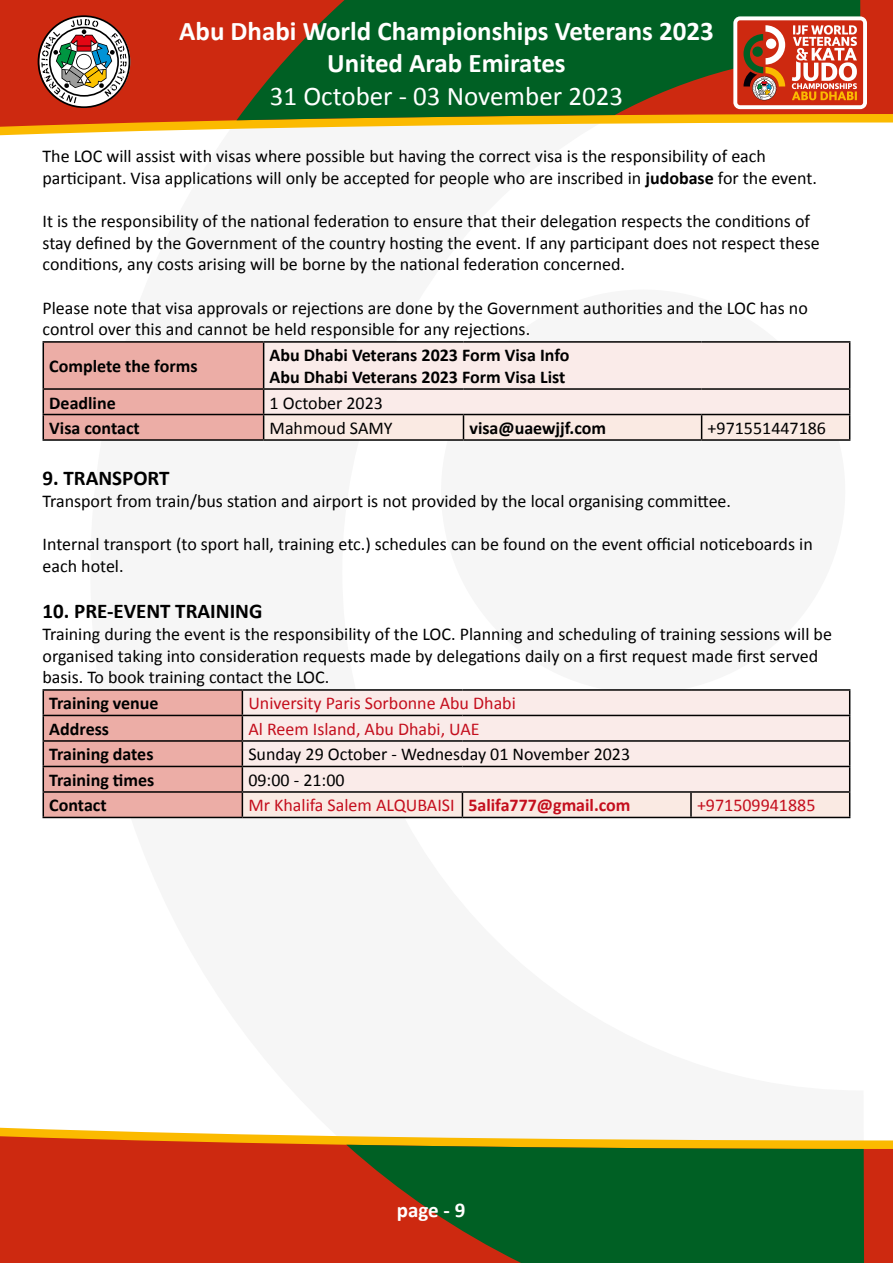
<style>
.page{position:relative;width:893px;height:1263px;background:#fff}
.page>*{position:absolute;margin:0;border:0;box-sizing:border-box;transform-origin:0 0}
.t1{font:700 27px/32.4px "Calibri";color:#fff;text-align:center}
.t2{font:27px "Calibri";color:#fff}
.t3{font:700 21px "Calibri";color:#000}
.t4{font:700 21px "Calibri";color:#fff}
.t5{font:18px/21.6px "Calibri";color:#000}
.t6{font:700 18px/21.6px "Calibri";color:#000}
.t7{font:18px "Calibri";color:#c40e1d}
.s1{font-weight:700}
</style>
<div class="page">
<svg style="left:0;top:1128px;width:330px;height:8px"></svg>
<svg style="left:0;top:1136px;width:893px;height:127px;background:#d23d15"></svg>
<svg style="left:0;top:127px;width:332px;height:8px"></svg>
<svg style="left:0;top:0;width:893px;height:127px;background:#d5481b"></svg>
<svg style="left:346px;top:1145px;width:518px;height:118px;background:#245920"></svg>
<svg style="left:237px;top:0;width:623px;height:120px;background:#295a1f"></svg>
<svg style="left:38px;top:15px;width:92px;height:93px"></svg>
<svg style="left:733px;top:16px;width:134px;height:93px"></svg>
<div style="left:737px;top:20px;width:126px;height:85px;background:#cd2910;border-radius:3px"></div>
<svg style="left:792px;top:25px;width:65px;height:75px"></svg>
<svg style="left:743px;top:25px;width:42px;height:75px"></svg>
<hr style="left:43px;top:341px;width:221px;height:2px;background:#000">
<hr style="left:264px;top:341px;width:199px;height:2px;background:#000">
<hr style="left:463px;top:341px;width:239px;height:2px;background:#000">
<hr style="left:702px;top:341px;width:148px;height:2px;background:#000">
<svg style="left:43px;top:342px;width:807px;height:97px;background:#ebd0cc"></svg>
<hr style="left:43px;top:439px;width:221px;height:2px;background:#000">
<hr style="left:264px;top:439px;width:199px;height:2px;background:#000">
<hr style="left:463px;top:439px;width:239px;height:2px;background:#000">
<hr style="left:702px;top:439px;width:148px;height:2px;background:#000">
<hr style="left:43px;top:689px;width:199px;height:2px;background:#000">
<hr style="left:242px;top:689px;width:220px;height:2px;background:#000">
<hr style="left:462px;top:689px;width:229px;height:2px;background:#000">
<hr style="left:691px;top:689px;width:159px;height:2px;background:#000">
<svg style="left:43px;top:690px;width:807px;height:127px;background:#e7ceca"></svg>
<hr style="left:43px;top:817px;width:199px;height:1px;background:#000">
<hr style="left:242px;top:817px;width:220px;height:1px;background:#000">
<hr style="left:462px;top:817px;width:229px;height:1px;background:#000">
<hr style="left:691px;top:817px;width:159px;height:1px;background:#000">
<h1 class="t1" style="left:179px;top:15px;width:536px">Abu Dhabi World Championships Veterans 2023<br>United Arab Emirates</h1>
<h1 class="t2" style="left:270px;top:78px;width:355px">31 October - 03 November 2023</h1>
<p class="t5" style="left:43px;top:146px;width:776px">The LOC will assist with visas where possible but having the correct visa is the responsibility of each participant. Visa applications will only be accepted for people who are inscribed in <span class="s1">judobase</span> for the event.</p>
<p class="t5" style="left:43px;top:210px;width:779px">It is the responsibility of the national federation to ensure that their delegation respects the conditions of stay defined by the Government of the country hosting the event. If any participant does not respect these conditions, any costs arising will be borne by the national federation concerned.</p>
<p class="t5" style="left:43px;top:297px;width:767px">Please note that visa approvals or rejections are done by the Government authorities and the LOC has no control over this and cannot be held responsible for any rejections.</p>
<p class="t6" style="left:49px;top:355px;width:150px">Complete the forms</p>
<p class="t6" style="left:270px;top:345px;width:301px">Abu Dhabi Veterans 2023 Form Visa Info<br>Abu Dhabi Veterans 2023 Form Visa List</p>
<p class="t6" style="left:49px;top:392px;width:68px">Deadline</p>
<p class="t5" style="left:270px;top:392px;width:115px">1 October 2023</p>
<p class="t6" style="left:49px;top:417px;width:92px">Visa contact</p>
<p class="t5" style="left:270px;top:417px;width:125px">Mahmoud SAMY</p>
<p class="t6" style="left:469px;top:417px;width:138px">visa@uaewjjf.com</p>
<p class="t5" style="left:708px;top:417px;width:120px">+971551447186</p>
<p class="t3" style="left:43px;top:465px;width:129px">9. TRANSPORT</p>
<p class="t5" style="left:43px;top:490px;width:690px">Transport from train/bus station and airport is not provided by the local organising committee.</p>
<p class="t5" style="left:43px;top:533px;width:772px">Internal transport (to sport hall, training etc.) schedules can be found on the event official noticeboards in each hotel.</p>
<p class="t3" style="left:43px;top:598px;width:222px">10. PRE-EVENT TRAINING</p>
<p class="t5" style="left:43px;top:623px;width:791px">Training during the event is the responsibility of the LOC. Planning and scheduling of training sessions will be organised taking into consideration requests made by delegations daily on a first request made first served basis. To book training contact the LOC.</p>
<p class="t6" style="left:49px;top:693px;width:111px">Training venue</p>
<p class="t7" style="left:248px;top:692px;width:269px">University Paris Sorbonne Abu Dhabi</p>
<p class="t6" style="left:49px;top:718px;width:61px">Address</p>
<p class="t7" style="left:248px;top:718px;width:233px">Al Reem Island, Abu Dhabi, UAE</p>
<p class="t6" style="left:49px;top:744px;width:106px">Training dates</p>
<p class="t5" style="left:248px;top:744px;width:383px">Sunday 29 October - Wednesday 01 November 2023</p>
<p class="t6" style="left:49px;top:769px;width:107px">Training times</p>
<p class="t5" style="left:248px;top:769px;width:98px">09:00 - 21:00</p>
<p class="t6" style="left:49px;top:795px;width:59px">Contact</p>
<p class="t7" style="left:248px;top:794px;width:384px">Mr Khalifa Salem ALQUBAISI <span class="s1">5alifa777@gmail.com</span></p>
<p class="t7" style="left:697px;top:794px;width:120px">+971509941885</p>
<p class="t4" style="left:397px;top:1197px;width:70px">page - 9</p>
</div>
